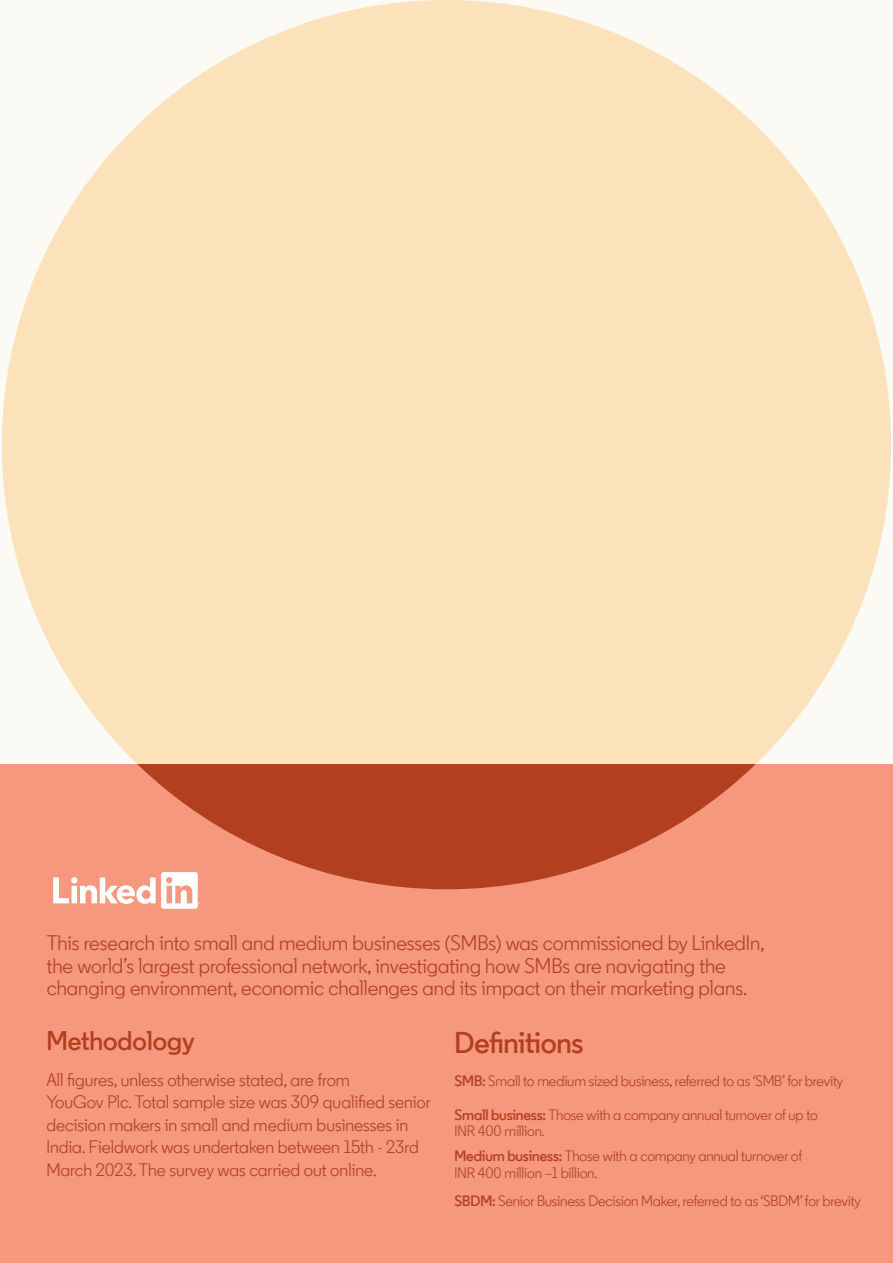
<style>
.page{position:relative;width:893px;height:1263px;background:#fcfaf5}
.page>*{position:absolute;margin:0;border:0;box-sizing:border-box;transform-origin:0 0}
.t1{font:600 30px "Community";letter-spacing:-.01em;color:#b24020}
.t2{font:600 27px "Community";color:#b24020}
.t3{font:21px/22.5px "Community";color:#b24020}
.t4{font:18px/22.5px "Community";color:#b24020}
.t5{font:15px/16.5px "Community";letter-spacing:-.01em;color:#b24020}
.s1{font-weight:600}
</style>
<div class="page">
<div style="left:2px;top:0;width:889px;height:889px;background:#fce2ba;border-radius:50%"></div>
<div style="left:0;top:764px;width:893px;height:499px;background:#f5987e"></div>
<svg style="left:137px;top:764px;width:619px;height:125px;fill:#b24020"></svg>
<svg style="left:53px;top:872px;width:148px;height:37px"></svg>
<p class="t3" style="left:47px;top:931px;width:719px">This research into small and medium businesses (SMBs) was commissioned by LinkedIn, the world’s largest professional network, investigating how SMBs are navigating the changing environment, economic challenges and its impact on their marketing plans.</p>
<h2 class="t2" style="left:46px;top:1024px;width:150px">Methodology</h2>
<p class="t4" style="left:46px;top:1068px;width:386px">All figures, unless otherwise stated, are from<br>YouGov Plc. Total sample size was 309 qualified senior decision makers in small and medium businesses in India. Fieldwork was undertaken between 15th - 23rd March 2023. The survey was carried out online.</p>
<h1 class="t1" style="left:455px;top:1024px;width:130px">Definitions</h1>
<p class="t5" style="left:455px;top:1073px;width:390px"><span class="s1">SMB:</span> Small to medium sized business, referred to as ‘SMB’ for brevity</p>
<p class="t5" style="left:455px;top:1106px;width:365px"><span class="s1">Small business:</span> Those with a company annual turnover of up to<br>INR 400 million.</p>
<p class="t5" style="left:455px;top:1148px;width:349px"><span class="s1">Medium business:</span> Those with a company annual turnover of<br>INR 400 million –1 billion.</p>
<p class="t5" style="left:455px;top:1192px;width:408px"><span class="s1">SBDM:</span> Senior Business Decision Maker, referred to as ‘SBDM’ for brevity</p>
</div>
